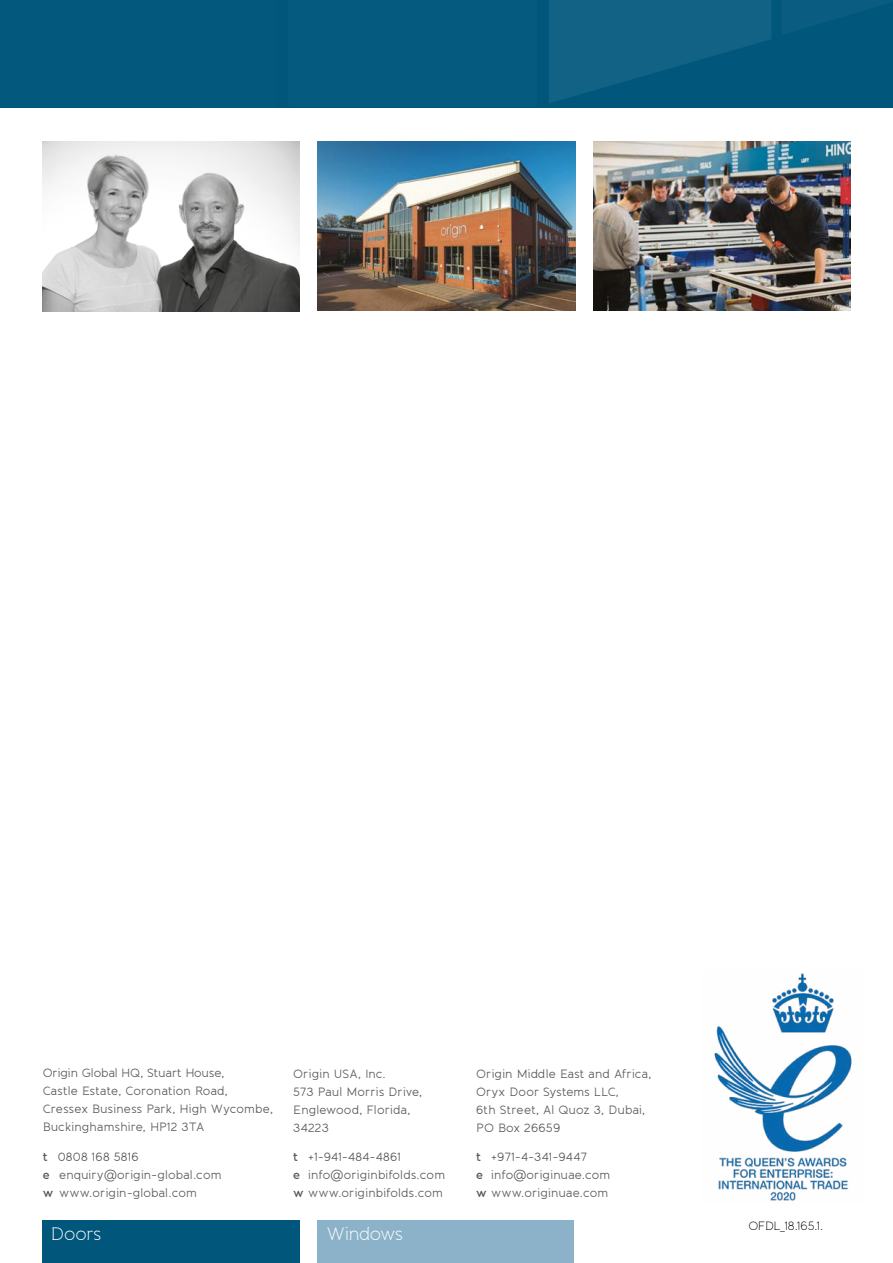
<style>
.page{position:relative;width:893px;height:1263px;background:#fff}
.page>*{position:absolute;margin:0;border:0;box-sizing:border-box;transform-origin:0 0}
.t1{font:300 18px "Banda";letter-spacing:-.015em;color:#fff}
.t2{font:12px/18px "Banda";letter-spacing:.01em;color:#575756}
.t3{font:300 12px "Banda";color:#000}
.s1{font-weight:600}
</style>
<div class="page">
<img style="left:714px;top:973px;width:138px;height:228px">
<img style="left:43px;top:141px;width:257px;height:170px">
<img style="left:593px;top:141px;width:257px;height:170px">
<img style="left:318px;top:141px;width:257px;height:170px">
<div style="left:43px;top:1220px;width:257px;height:43px;background:#00577b"></div>
<div style="left:318px;top:1220px;width:256px;height:43px;background:#8bb2c9"></div>
<div style="left:0;top:0;width:893px;height:107px;background:#00577b"></div>
<svg style="left:549px;top:0;width:222px;height:103px"></svg>
<svg style="left:0;top:107px;width:276px;height:1px"></svg>
<p class="t2" style="left:43px;top:1064px;width:232px">Origin Global HQ, Stuart House,<br>Castle Estate, Coronation Road,<br>Cressex Business Park, High Wycombe,<br>Buckinghamshire, HP12 3TA</p>
<p class="t2" style="left:43px;top:1148px;width:180px"><span class="s1">t</span> 0808 168 5816<br><span class="s1">e</span> enquiry@origin-global.com <span class="s1">w</span> www.origin-global.com</p>
<p class="t2" style="left:293px;top:1065px;width:131px">Origin USA, Inc.<br>573 Paul Morris Drive,<br>Englewood, Florida,<br>34223</p>
<p class="t2" style="left:293px;top:1148px;width:153px"><span class="s1">t</span> +1-941-484-4861<br><span class="s1">e</span> info@originbifolds.com <span class="s1">w</span> www.originbifolds.com</p>
<h1 class="t1" style="left:51px;top:1222px;width:52px">Doors</h1>
<h1 class="t1" style="left:327px;top:1222px;width:78px">Windows</h1>
<p class="t2" style="left:476px;top:1065px;width:177px">Origin Middle East and Africa,<br>Oryx Door Systems LLC,<br>6th Street, Al Quoz 3, Dubai,<br>PO Box 26659</p>
<p class="t2" style="left:476px;top:1148px;width:136px"><span class="s1">t</span> +971-4-341-9447<br><span class="s1">e</span> info@originuae.com <span class="s1">w</span> www.originuae.com</p>
<p class="t3" style="left:748px;top:1219px;width:76px">OFDL_18.165.1.</p>
</div>
